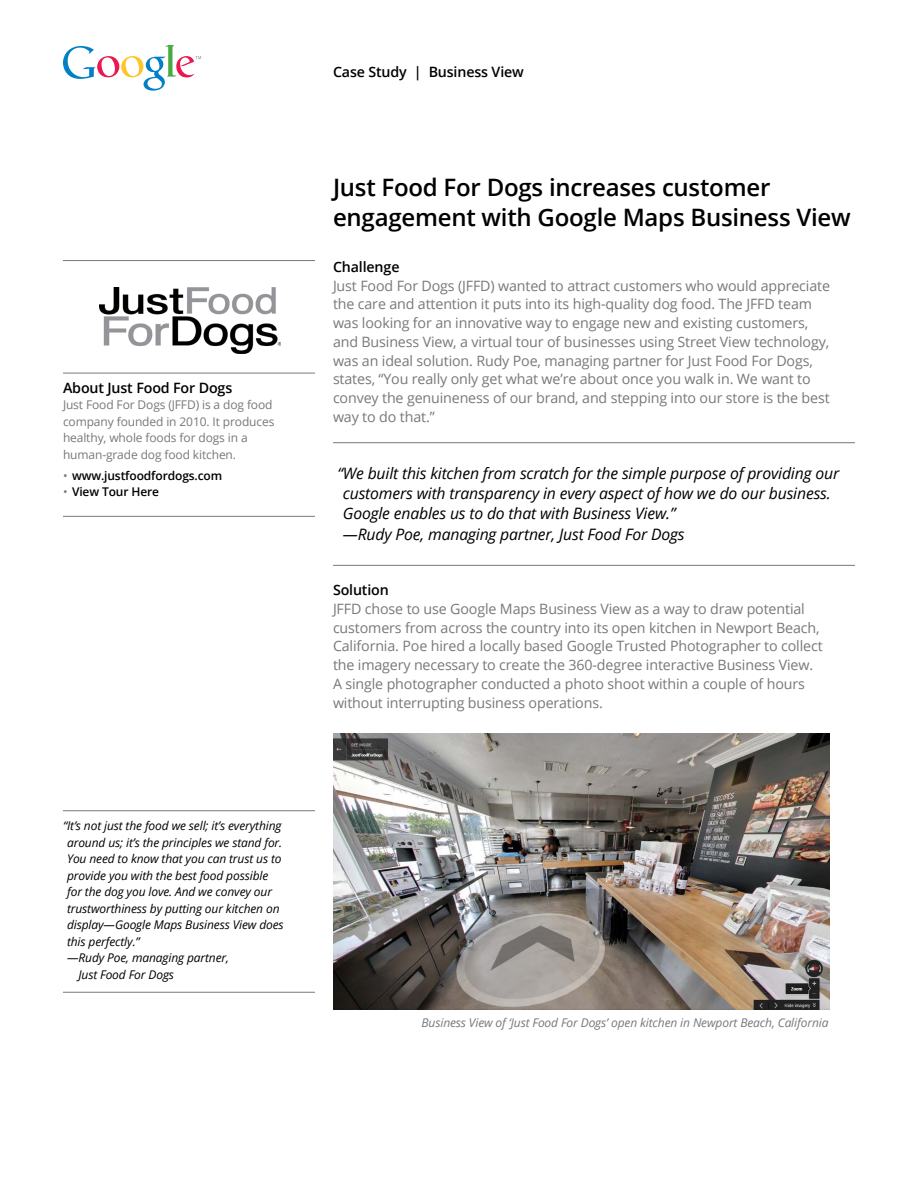
<style>
.page{position:relative;width:918px;height:1188px;background:#fff}
.page>*{position:absolute;margin:0;border:0;box-sizing:border-box;transform-origin:0 0}
.t1{font:600 24px/30px "Open Sans";letter-spacing:-.01em;color:#000}
.t2{font:italic 15.75px/20.2px "Open Sans";letter-spacing:-.01em;color:#000}
.t3{font:14.25px/18.8px "Open Sans";letter-spacing:-.01em;color:#77787b}
.t4{font:600 14.25px "Open Sans";letter-spacing:-.01em;color:#000}
.t5{font:italic 12px "Open Sans";letter-spacing:-.01em;color:#000}
.t6{font:12px/16.5px "Open Sans";letter-spacing:-.01em;color:#77787b}
.t7{font:italic 12px "Open Sans";letter-spacing:-.01em;color:#77787b}
.t8{font:600 12px "Open Sans";letter-spacing:-.01em;color:#000}
.s1{font-weight:400;color:#77787b}
</style>
<div class="page">
<svg style="left:63px;top:45px;width:138px;height:46px"></svg>
<hr style="left:333px;top:442px;width:522px;height:1px;background:#77787b">
<hr style="left:333px;top:565px;width:522px;height:1px;background:#77787b">
<hr style="left:63px;top:260px;width:252px;height:1px;background:#77787b">
<hr style="left:63px;top:373px;width:252px;height:1px;background:#77787b">
<hr style="left:63px;top:516px;width:252px;height:1px;background:#77787b">
<img style="left:99px;top:287px;width:181px;height:66px">
<hr style="left:63px;top:810px;width:252px;height:1px;background:#77787b">
<hr style="left:63px;top:992px;width:252px;height:1px;background:#77787b">
<img style="left:333px;top:733px;width:496px;height:276px">
<p class="t4" style="left:63px;top:378px;width:171px">About Just Food For Dogs</p>
<p class="t6" style="left:63px;top:396px;width:213px">Just Food For Dogs (JFFD) is a dog food company founded in 2010. It produces healthy, whole foods for dogs in a human-grade dog food kitchen.</p>
<p class="t8" style="left:63px;top:467px;width:161px"><span class="s1">•</span> www.justfoodfordogs.com</p>
<p class="t8" style="left:63px;top:484px;width:98px"><span class="s1">•</span> View Tour Here</p>
<p class="t5" style="left:63px;top:818px;width:220px">“It’s not just the food we sell; it’s everything</p>
<p class="t5" style="left:67px;top:834px;width:217px">around us; it’s the principles we stand for.</p>
<p class="t5" style="left:67px;top:851px;width:216px">You need to know that you can trust us to</p>
<p class="t5" style="left:67px;top:867px;width:203px">provide you with the best food possible</p>
<p class="t5" style="left:67px;top:884px;width:207px">for the dog you love. And we convey our</p>
<p class="t5" style="left:67px;top:900px;width:214px">trustworthiness by putting our kitchen on</p>
<p class="t5" style="left:67px;top:917px;width:218px">display—Google Maps Business View does</p>
<p class="t5" style="left:67px;top:933px;width:74px">this perfectly.”</p>
<p class="t5" style="left:67px;top:950px;width:163px">—Rudy Poe, managing partner,</p>
<p class="t5" style="left:78px;top:966px;width:97px">Just Food For Dogs</p>
<p class="t4" style="left:333px;top:62px;width:192px">Case Study | Business View</p>
<h1 class="t1" style="left:333px;top:172px;width:519px">Just Food For Dogs increases customer engagement with Google Maps Business View</h1>
<p class="t4" style="left:333px;top:257px;width:68px">Challenge</p>
<p class="t3" style="left:333px;top:276px;width:499px">Just Food For Dogs (JFFD) wanted to attract customers who would appreciate the care and attention it puts into its high-quality dog food. The JFFD team was looking for an innovative way to engage new and existing customers, and Business View, a virtual tour of businesses using Street View technology, was an ideal solution. Rudy Poe, managing partner for Just Food For Dogs, states, “You really only get what we’re about once you walk in. We want to convey the genuineness of our brand, and stepping into our store is the best way to do that.”</p>
<p class="t2" style="left:343px;top:463px;width:498px;text-indent:-5px">“We built this kitchen from scratch for the simple purpose of providing our customers with transparency in every aspect of how we do our business.<br>Google enables us to do that with Business View.”<br>—Rudy Poe, managing partner, Just Food For Dogs</p>
<p class="t4" style="left:333px;top:580px;width:57px">Solution</p>
<p class="t3" style="left:333px;top:599px;width:491px">JFFD chose to use Google Maps Business View as a way to draw potential customers from across the country into its open kitchen in Newport Beach, California. Poe hired a locally based Google Trusted Photographer to collect the imagery necessary to create the 360-degree interactive Business View.<br>A single photographer conducted a photo shoot within a couple of hours without interrupting business operations.</p>
<p class="t7" style="left:422px;top:1015px;width:409px">Business View of ‘Just Food For Dogs’ open kitchen in Newport Beach, California</p>
</div>
